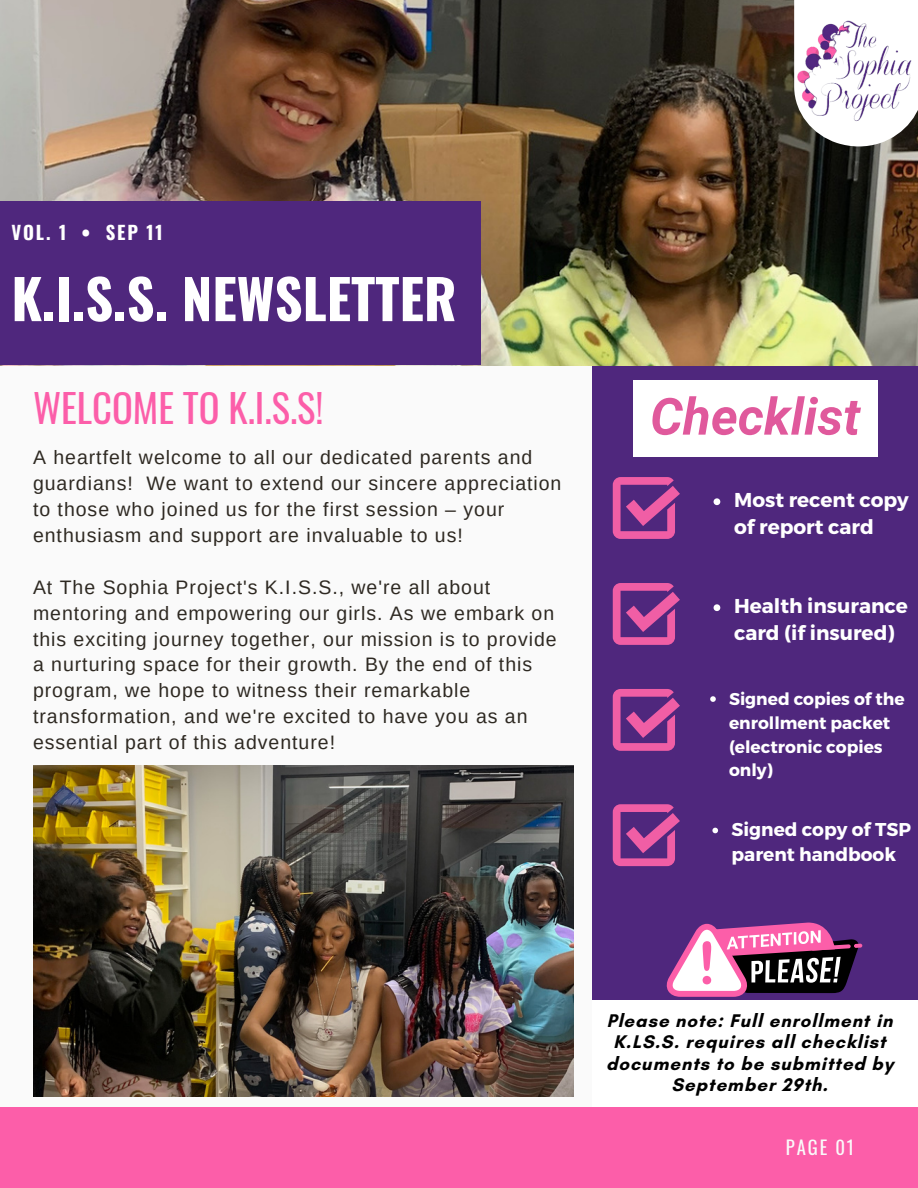
<style>
.page{position:relative;width:918px;height:1188px;background:#fafafa}
.page>*{position:absolute;margin:0;border:0;box-sizing:border-box;transform-origin:0 0}
.t1{font:700 54.45px "Oswald";color:#fff}
.t2{font:italic 700 51.15px "Roboto";color:#e0599c}
.t3{font:38.55px "Oswald";color:#fc5ea9}
.t4{font:700 20.1px/27px "Montserrat";color:#fff}
.t5{font:19.5px/25.8px "Arimo";letter-spacing:.05em;color:#2e2922}
.t6{font:700 18.75px/21.3px "Glacial Indifference";letter-spacing:.05em;color:#000;text-align:center}
.t7{font:700 18.75px "Oswald";letter-spacing:.1em;color:#fff}
.t8{font:18.75px "Oswald";letter-spacing:.1em;color:#fafafa}
.t9{font:700 18.6px/25.8px "Montserrat";color:#fff}
.t10{font:700 17.1px/23.7px "Montserrat";color:#fff}
</style>
<div class="page">
<div style="left:593px;top:365px;width:325px;height:743px;background:#4f277d"></div>
<img style="left:0;top:0;width:918px;height:366px">
<img style="left:33px;top:765px;width:540px;height:331px">
<div style="left:0;top:202px;width:481px;height:163px;background:#4f277d"></div>
<div style="left:0;top:1107px;width:918px;height:81px;background:#fc5ea9"></div>
<img style="left:780px;top:0;width:138px;height:146px">
<svg style="left:613px;top:477px;width:67px;height:62px"></svg>
<svg style="left:613px;top:583px;width:67px;height:62px"></svg>
<svg style="left:613px;top:689px;width:67px;height:62px"></svg>
<svg style="left:613px;top:804px;width:67px;height:62px"></svg>
<svg style="left:666px;top:923px;width:196px;height:74px"></svg>
<div style="left:633px;top:380px;width:245px;height:77px;background:#fff"></div>
<div style="left:593px;top:1000px;width:325px;height:107px;background:#fff"></div>
<svg style="left:714px;top:498px;width:6px;height:7px"></svg>
<svg style="left:714px;top:604px;width:6px;height:7px"></svg>
<svg style="left:710px;top:696px;width:6px;height:6px"></svg>
<svg style="left:712px;top:828px;width:6px;height:5px"></svg>
<p class="t7" style="left:11px;top:217px;width:153px">VOL. 1 • SEP 11</p>
<p class="t1" style="left:11px;top:256px;width:447px">K.I.S.S. NEWSLETTER</p>
<p class="t3" style="left:33px;top:378px;width:292px">WELCOME TO K.I.S.S!</p>
<p class="t5" style="left:33px;top:445px;width:530px">A heartfelt welcome to all our dedicated parents and guardians! We want to extend our sincere appreciation to those who joined us for the first session – your enthusiasm and support are invaluable to us!</p>
<p class="t5" style="left:33px;top:574px;width:525px">At The Sophia Project's K.I.S.S., we're all about mentoring and empowering our girls. As we embark on this exciting journey together, our mission is to provide a nurturing space for their growth. By the end of this program, we hope to witness their remarkable transformation, and we're excited to have you as an essential part of this adventure!</p>
<p class="t2" style="left:650px;top:387px;width:212px">Checklist</p>
<p class="t4" style="left:734px;top:486px;width:176px">Most recent copy of report card</p>
<p class="t4" style="left:734px;top:592px;width:175px">Health insurance card (if insured)</p>
<p class="t10" style="left:729px;top:686px;width:177px">Signed copies of the enrollment packet (electronic copies only)</p>
<p class="t9" style="left:732px;top:815px;width:181px">Signed copy of TSP parent handbook</p>
<p class="t6" style="left:606px;top:1010px;width:289px">Please note: Full enrollment in<br>K.LS.S. requires all checklist documents to be submitted by<br>September 29th.</p>
<p class="t8" style="left:786px;top:1133px;width:70px">PAGE 01</p>
</div>
